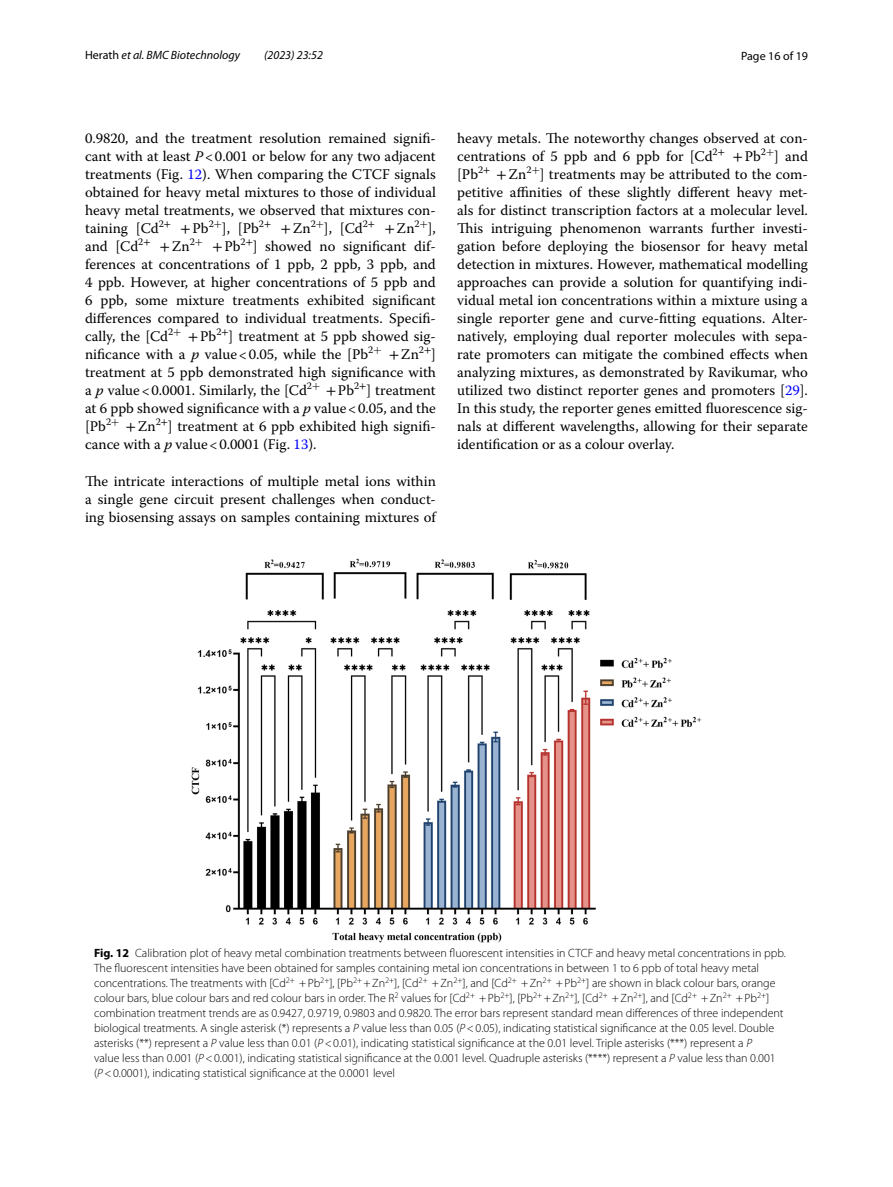
<style>
.page{position:relative;width:893px;height:1187px;background:#fff}
.page>*{position:absolute;margin:0;border:0;box-sizing:border-box;transform-origin:0 0}
.t1{font:14.7px/18px "Warnock Pro";color:#000;text-align:justify}
.t2{font:300 12px/15px "Myriad Pro";color:#000}
.t3{font:italic 12px "Myriad Pro";color:#000}
.t4{font:12px "Myriad Pro";color:#000}
.s1{font-style:normal}
.s2{font-style:italic}
.s3{color:#00f}
.s4{font-family:"STIX"}
.s5{font-weight:700}
</style>
<div class="page">
<img style="left:191px;top:558px;width:511px;height:384px">
<p class="t3" style="left:85px;top:48px;width:157px"><span class="s1">Herath</span> et al. BMC Biotechnology</p>
<p class="t3" style="left:264px;top:48px;width:60px">(2023) 23:52</p>
<p class="t4" style="left:741px;top:48px;width:68px">Page 16 of 19</p>
<p class="t1" style="left:85px;top:128px;width:352px">0.9820, and the treatment resolution remained signifi&shy;cant with at least <span class="s2">P</span>&lt;0.001 or below for any two adjacent treatments (Fig. <span class="s3">12</span>). When comparing the CTCF signals obtained for heavy metal mixtures to those of individual heavy metal treatments, we observed that mixtures con&shy;taining [Cd<sup>2</sup><sup>+</sup> <span class="s4">+</span> -Pb<sup>2</sup><sup>+</sup>], [Pb<sup>2</sup><sup>+</sup> <span class="s4">+</span> -Zn<sup>2</sup><sup>+</sup>], [Cd<sup>2</sup><sup>+</sup> <span class="s4">+</span> -Zn<sup>2</sup><sup>+</sup>], and [Cd<sup>2</sup><sup>+</sup> <span class="s4">+</span> -Zn<sup>2</sup><sup>+</sup> <span class="s4">+</span> -Pb<sup>2</sup><sup>+</sup>] showed no significant dif&shy;ferences at concentrations of 1 ppb, 2 ppb, 3 ppb, and 4 ppb. However, at higher concentrations of 5 ppb and 6 ppb, some mixture treatments exhibited significant differences compared to individual treatments. Specifi&shy;cally, the [Cd<sup>2</sup><sup>+</sup> <span class="s4">+</span> -Pb<sup>2</sup><sup>+</sup>] treatment at 5 ppb showed sig&shy;nificance with a <span class="s2">p</span> value&lt;0.05, while the [Pb<sup>2</sup><sup>+</sup> <span class="s4">+</span> -Zn<sup>2</sup><sup>+</sup>] treatment at 5 ppb demonstrated high significance with a <span class="s2">p</span> value&lt;0.0001. Similarly, the [Cd<sup>2</sup><sup>+</sup> <span class="s4">+</span> -Pb<sup>2</sup><sup>+</sup>] treatment at 6 ppb showed significance with a <span class="s2">p</span> value&lt;0.05, and the [Pb<sup>2</sup><sup>+</sup> <span class="s4">+</span> -Zn<sup>2</sup><sup>+</sup>] treatment at 6 ppb exhibited high signifi&shy;cance with a <span class="s2">p</span> value&lt;0.0001 (Fig. <span class="s3">13</span>).</p>
<p class="t1" style="left:85px;top:471px;width:352px">The intricate interactions of multiple metal ions within a single gene circuit present challenges when conduct&shy;ing biosensing assays on samples containing mixtures of</p>
<p class="t1" style="left:457px;top:128px;width:352px">heavy metals. The noteworthy changes observed at con&shy;centrations of 5 ppb and 6 ppb for [Cd<sup>2</sup><sup>+</sup> <span class="s4">+</span> -Pb<sup>2</sup><sup>+</sup>] and [Pb<sup>2</sup><sup>+</sup> <span class="s4">+</span> -Zn<sup>2</sup><sup>+</sup>] treatments may be attributed to the com&shy;petitive affinities of these slightly different heavy met&shy;als for distinct transcription factors at a molecular level.<br>This intriguing phenomenon warrants further investi&shy;gation before deploying the biosensor for heavy metal detection in mixtures. However, mathematical modelling approaches can provide a solution for quantifying indi&shy;vidual metal ion concentrations within a mixture using a single reporter gene and curve-fitting equations. Alter&shy;natively, employing dual reporter molecules with sepa&shy;rate promoters can mitigate the combined effects when analyzing mixtures, as demonstrated by Ravikumar, who utilized two distinct reporter genes and promoters [<span class="s3">29</span>].<br>In this study, the reporter genes emitted fluorescence sig&shy;nals at different wavelengths, allowing for their separate identification or as a colour overlay.</p>
<p class="t2" style="left:94px;top:945px;width:693px"><span class="s5">Fig. 12</span> Calibration plot of heavy metal combination treatments between fluorescent intensities in CTCF and heavy metal concentrations in ppb.<br>The fluorescent intensities have been obtained for samples containing metal ion concentrations in between 1 to 6 ppb of total heavy metal concentrations. The treatments with -[Cd<sup>2+</sup> + -Pb<sup>2+</sup>], [Pb<sup>2+</sup> + -Zn<sup>2+</sup>], [Cd<sup>2+</sup> + -Zn<sup>2+</sup>], and -[Cd<sup>2+</sup> + -Zn<sup>2+</sup> + -Pb<sup>2+</sup>] are shown in black colour bars, orange colour bars, blue colour bars and red colour bars in order. The R<sup>2</sup> values for -[Cd<sup>2+</sup> + -Pb<sup>2+</sup>], [Pb<sup>2+</sup> + -Zn<sup>2+</sup>], [Cd<sup>2+</sup> + -Zn<sup>2+</sup>], and -[Cd<sup>2+</sup> + -Zn<sup>2+</sup> + -Pb<sup>2+</sup>] combination treatment trends are as 0.9427, 0.9719, 0.9803 and 0.9820. The error bars represent standard mean differences of three independent biological treatments. A single asterisk (*) represents a <span class="s2">P</span> value less than 0.05 (<span class="s2">P</span>&lt;0.05), indicating statistical significance at the 0.05 level. Double asterisks (**) represent a <span class="s2">P</span> value less than 0.01 (<span class="s2">P</span>&lt;0.01), indicating statistical significance at the 0.01 level. Triple asterisks (***) represent a <span class="s2">P<br></span>value less than 0.001 (<span class="s2">P</span>&lt;0.001), indicating statistical significance at the 0.001 level. Quadruple asterisks (****) represent a <span class="s2">P</span> value less than 0.001 (<span class="s2">P</span>&lt;0.0001), indicating statistical significance at the 0.0001 level</p>
</div>
